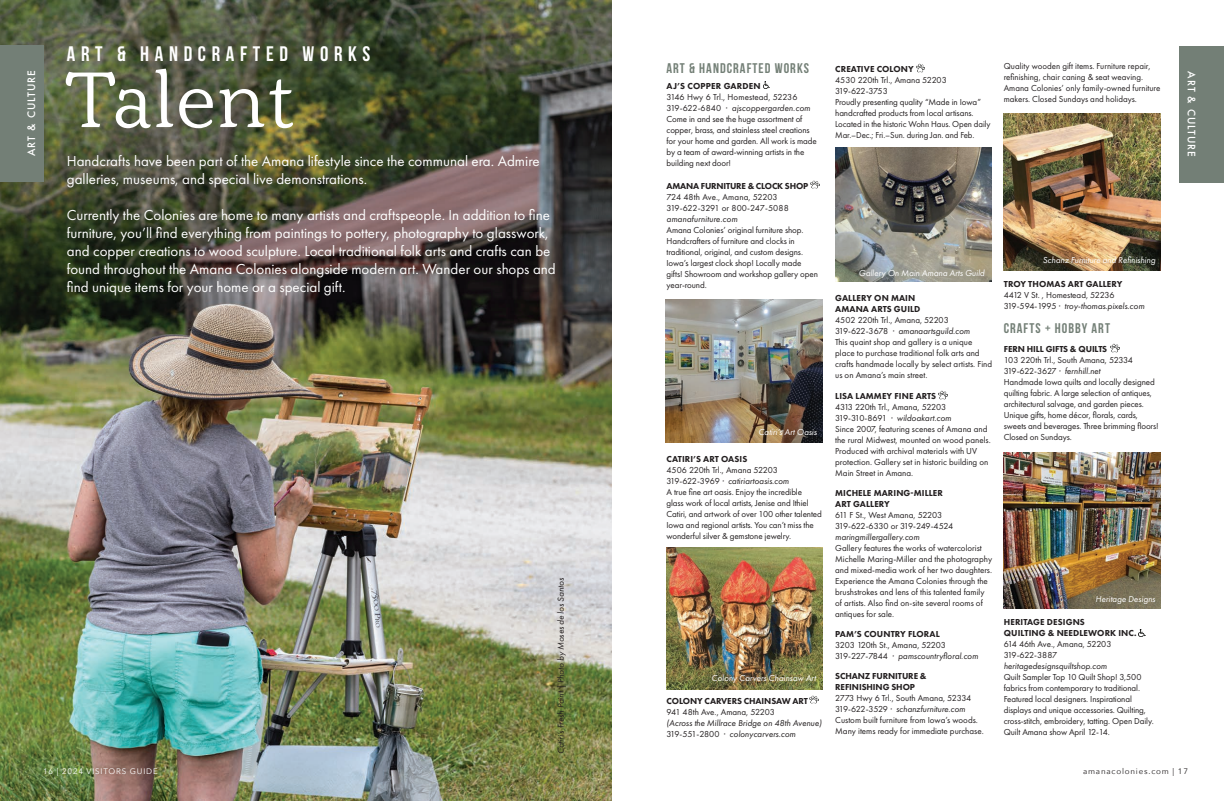
<style>
.page{position:relative;width:1224px;height:801px;background:#fff}
.page>*{position:absolute;margin:0;border:0;box-sizing:border-box;transform-origin:0 0}
.t1{font:79px "Kopius";color:#fff}
.t2{font:700 21px "Bebas Neue";letter-spacing:.27em;color:#fff}
.t3{font:15px/18px "Futura PT";color:#fff}
.t4{font:700 14px "Bebas Neue";letter-spacing:.075em;color:#737f76}
.t5{font:500 10px "Futura";letter-spacing:.1em;color:#fff}
.t6{font:9px/11px "Futura PT";letter-spacing:-.01em;color:#231f20}
.t7{font:800 9px/11px "Futura PT";letter-spacing:.01em;color:#231f20}
.t8{font:italic 9px/11px "Futura PT";color:#231f20}
.t9{font:italic 9px "Futura PT";color:#fff}
.t10{font:800 9px/11px "Futura PT";letter-spacing:-.01em;color:#231f20}
.t11{font:9px/11px "Futura PT";letter-spacing:-.035em;color:#231f20}
.t12{font:800 9px "Futura PT";letter-spacing:-.02em;color:#231f20}
.t13{font:8px "Avenir Next";letter-spacing:.1em;color:#fff}
.t14{font:8px "Avenir Next";letter-spacing:.1em;color:#231f20}
.s1{font-style:italic}
.s2{font-style:normal}
</style>
<div class="page">
<img style="left:0;top:0;width:612px;height:801px">
<div style="left:0;top:45px;width:43px;height:136px;background:#737f76"></div>
<div style="left:1180px;top:46px;width:44px;height:136px;background:#737f76"></div>
<svg style="left:763px;top:81px;width:7px;height:8px"></svg>
<svg style="left:810px;top:180px;width:9px;height:9px"></svg>
<svg style="left:810px;top:695px;width:8px;height:9px"></svg>
<svg style="left:916px;top:64px;width:9px;height:8px"></svg>
<svg style="left:938px;top:391px;width:9px;height:8px"></svg>
<svg style="left:1111px;top:344px;width:9px;height:8px"></svg>
<svg style="left:1139px;top:629px;width:6px;height:7px"></svg>
<img style="left:665px;top:300px;width:157px;height:142px">
<img style="left:666px;top:547px;width:157px;height:142px">
<img style="left:835px;top:148px;width:156px;height:134px">
<img style="left:1004px;top:114px;width:157px;height:156px">
<img style="left:1004px;top:452px;width:157px;height:157px">
<p class="t5" style="left:25px;top:156px;width:87px;rotate:-90deg">ART &amp; CULTURE</p>
<h2 class="t2" style="left:67px;top:42px;width:305px">ART &amp; HANDCRAFTED WORKS</h2>
<h1 class="t1" style="left:65px;top:52px;width:233px">Talent</h1>
<h3 class="t3" style="left:67px;top:152px;width:474px">Handcrafts have been part of the Amana lifestyle since the communal era. Admire galleries, museums, and special live demonstrations.</h3>
<p class="t3" style="left:67px;top:206px;width:491px">Currently the Colonies are home to many artists and craftspeople. In addition to fine furniture, you’ll find everything from paintings to pottery, photography to glasswork, and copper creations to wood sculpture. Local traditional folk arts and crafts can be found throughout the Amana Colonies alongside modern art. Wander our shops and find unique items for your home or a special gift.</p>
<p class="t8" style="left:555px;top:754px;width:178px;rotate:-90deg">Catiri’s Fresh Paint | Photo by Moses de los Santos</p>
<h3 class="t4" style="left:667px;top:61px;width:144px">ART &amp; HANDCRAFTED WORKS</h3>
<p class="t7" style="left:667px;top:80px;width:96px">AJ’S COPPER GARDEN</p>
<p class="t6" style="left:667px;top:91px;width:152px">3146 Hwy 6 Trl., Homestead, 52236<br>319-622-6840 <span class="s1">· ajscoppergarden.com </span>Come in and see the huge assortment of copper, brass, and stainless steel creations for your home and garden. All work is made by a team of award-winning artists in the building next door!</p>
<p class="t12" style="left:667px;top:180px;width:143px">AMANA FURNITURE &amp; CLOCK SHOP</p>
<p class="t6" style="left:667px;top:191px;width:124px">724 48th Ave., Amana, 52203<br>319-622-3291 or 800-247-5088</p>
<p class="t8" style="left:667px;top:213px;width:73px">amanafurniture.com</p>
<p class="t6" style="left:667px;top:224px;width:153px">Amana Colonies’ original furniture shop.<br>Handcrafters of furniture and clocks in traditional, original, and custom designs.<br>Iowa’s largest clock shop! Locally made gifts! Showroom and workshop gallery open year-round.</p>
<p class="t9" style="left:758px;top:427px;width:60px">Catiri’s Art Oasis</p>
<p class="t7" style="left:667px;top:453px;width:82px">CATIRI’S ART OASIS</p>
<p class="t6" style="left:667px;top:464px;width:157px">4506 220th Trl., Amana 52203<br>319-622-3969 <span class="s1">· catiriartoasis.com<br></span>A true fine art oasis. Enjoy the incredible<br>glass work of local artists, Jenise and Ithiel Catiri, and artwork of over 100 other talented Iowa and regional artists. You can’t miss the wonderful silver &amp; gemstone jewelry.</p>
<p class="t9" style="left:712px;top:672px;width:106px">Colony Carvers Chainsaw Art</p>
<p class="t10" style="left:667px;top:695px;width:143px">COLONY CARVERS CHAINSAW ART</p>
<p class="t6" style="left:667px;top:706px;width:110px">941 48th Ave., Amana, 52203</p>
<p class="t8" style="left:667px;top:717px;width:157px">(Across the Millrace Bridge on 48th Avenue)<br><span class="s2">319-551-2800</span> · colonycarvers.com</p>
<p class="t7" style="left:835px;top:64px;width:80px">CREATIVE COLONY</p>
<p class="t6" style="left:835px;top:75px;width:157px">4530 220th Trl., Amana 52203<br>319-622-3753<br>Proudly presenting quality “Made in Iowa” handcrafted products from local artisans.<br>Located in the historic Wohn Haus. Open daily Mar.–Dec.; Fri.–Sun. during Jan. and Feb.</p>
<p class="t6" style="left:1004px;top:61px;width:158px">Quality wooden gift items. Furniture repair, refinishing, chair caning &amp; seat weaving.<br>Amana Colonies’ only family-owned furniture makers. Closed Sundays and holidays.</p>
<p class="t9" style="left:859px;top:268px;width:127px">Gallery On Main Amana Arts Guild</p>
<p class="t7" style="left:835px;top:293px;width:87px">GALLERY ON MAIN<br>AMANA ARTS GUILD</p>
<p class="t6" style="left:835px;top:315px;width:158px">4502 220th Trl., Amana, 52203<br>319-622-3678 <span class="s1">· amanaartsguild.com<br></span>This quaint shop and gallery is a unique place to purchase traditional folk arts and crafts handmade locally by select artists. Find us on Amana’s main street.</p>
<p class="t7" style="left:835px;top:391px;width:103px">LISA LAMMEY FINE ARTS</p>
<p class="t6" style="left:835px;top:402px;width:157px">4313 220th Trl., Amana, 52203<br>319-310-8691 <span class="s1">· wildoakart.com<br></span>Since 2007, featuring scenes of Amana and the rural Midwest, mounted on wood panels.<br>Produced with archival materials with UV protection. Gallery set in historic building on Main Street in Amana.</p>
<p class="t7" style="left:835px;top:488px;width:109px">MICHELE MARING-MILLER<br>ART GALLERY</p>
<p class="t11" style="left:835px;top:510px;width:119px">611 F St., West Amana, 52203<br>319-622-6330 or 319-249-4524</p>
<p class="t8" style="left:835px;top:532px;width:86px">maringmillergallery.com</p>
<p class="t6" style="left:835px;top:543px;width:158px">Gallery features the works of watercolorist Michelle Maring-Miller and the photography and mixed-media work of her two daughters.<br>Experience the Amana Colonies through the brushstrokes and lens of this talented family of artists. Also find on-site several rooms of antiques for sale.</p>
<p class="t7" style="left:835px;top:629px;width:106px">PAM’S COUNTRY FLORAL</p>
<p class="t6" style="left:835px;top:640px;width:145px">3203 120th St., Amana, 52203<br>319-227-7844 <span class="s1">· pamscountryfloral.com</span></p>
<p class="t10" style="left:835px;top:671px;width:93px">SCHANZ FURNITURE &amp;<br>REFINISHING SHOP</p>
<p class="t6" style="left:835px;top:693px;width:150px">2773 Hwy 6 Trl., South Amana, 52334<br>319-622-3529 <span class="s1">· schanzfurniture.com </span>Custom built furniture from Iowa’s woods.<br>Many items ready for immediate purchase.</p>
<p class="t9" style="left:1043px;top:255px;width:114px">Schanz Furniture and Refinishing</p>
<p class="t7" style="left:1004px;top:279px;width:120px">TROY THOMAS ART GALLERY</p>
<p class="t6" style="left:1004px;top:290px;width:142px">4412 V St. , Homestead, 52236<br>319-594-1995 <span class="s1">· troy-thomas.pixels.com</span></p>
<h3 class="t4" style="left:1004px;top:321px;width:108px">CRAFTS + HOBBY ART</h3>
<p class="t10" style="left:1004px;top:344px;width:105px">FERN HILL GIFTS &amp; QUILTS</p>
<p class="t6" style="left:1004px;top:355px;width:156px">103 220th Trl., South Amana, 52334<br>319-622-3627 <span class="s1">· fernhill.net<br></span>Handmade Iowa quilts and locally designed quilting fabric. A large selection of antiques, architectural salvage, and garden pieces.<br>Unique gifts, home décor, florals, cards, sweets and beverages. Three brimming floors!<br>Closed on Sundays.</p>
<p class="t9" style="left:1096px;top:593px;width:61px">Heritage Designs</p>
<p class="t7" style="left:1004px;top:617px;width:134px">HERITAGE DESIGNS<br>QUILTING &amp; NEEDLEWORK INC.</p>
<p class="t6" style="left:1004px;top:639px;width:109px">614 46th Ave., Amana, 52203<br>319-622-3887</p>
<p class="t8" style="left:1004px;top:661px;width:105px">heritagedesignsquiltshop.com</p>
<p class="t6" style="left:1004px;top:672px;width:152px">Quilt Sampler Top 10 Quilt Shop! 3,500 fabrics from contemporary to traditional.<br>Featured local designers. Inspirational displays and unique accessories. Quilting, cross-stitch, embroidery, tatting. Open Daily.<br>Quilt Amana show April 12-14.</p>
<p class="t5" style="left:1199px;top:71px;width:87px;rotate:90deg">ART &amp; CULTURE</p>
<p class="t13" style="left:43px;top:765px;width:116px">16 | 2024 VISITORS GUIDE</p>
<p class="t14" style="left:1083px;top:765px;width:106px">amanacolonies.com | 17</p>
</div>
